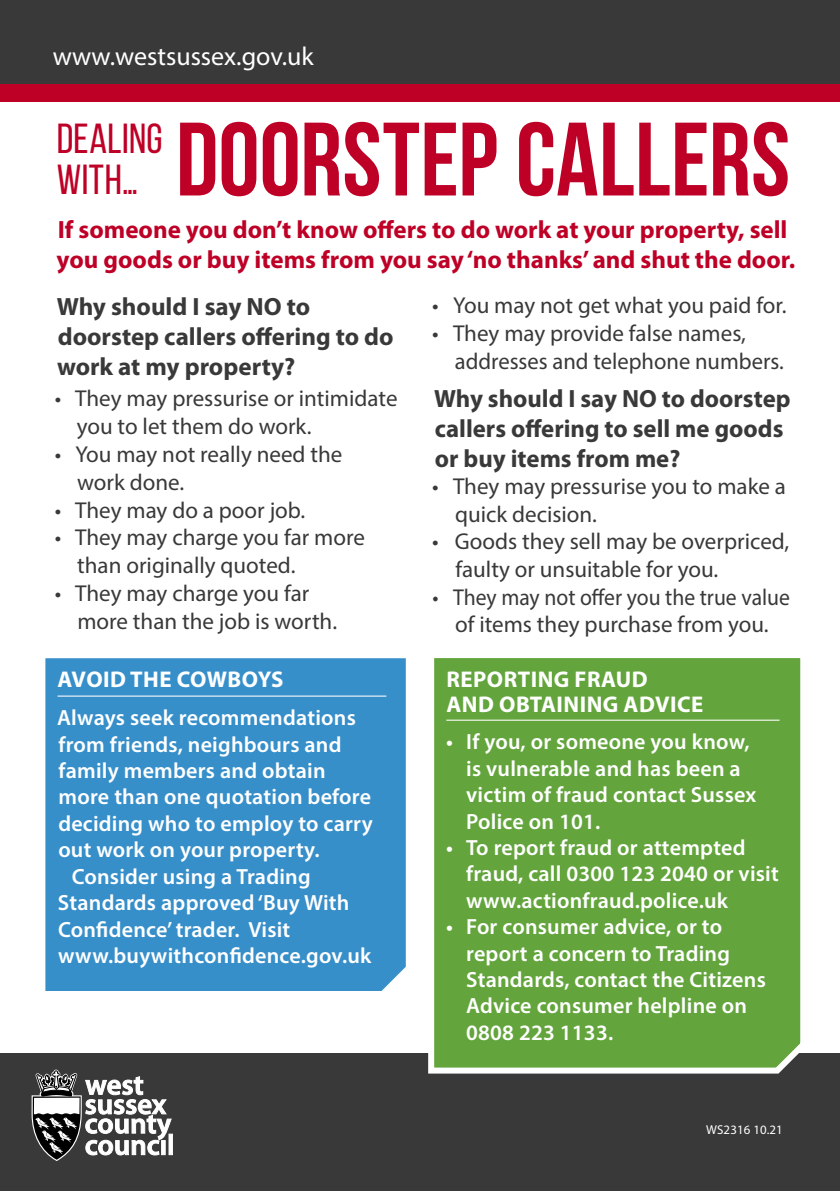
<style>
.page{position:relative;width:840px;height:1191px;background:#fff}
.page>*{position:absolute;margin:0;border:0;box-sizing:border-box;transform-origin:0 0}
.H1_Bebas_Regular{font:700 104px "Bebas Neue";letter-spacing:.005em;color:#be0027}
.H1_Bebas_Regular-2{font:42px/41.4px "Bebas Neue";letter-spacing:.01em;color:#be0027}
.t1{font:26px "Myriad Pro";color:#fff}
.t2{font:700 25px/30px "Myriad Pro";color:#393939}
.t3{font:700 25px/30px "Myriad Pro";color:#be0027}
.t4{font:23px/27.8px "Myriad Pro";color:#393939}
.t5{font:23px/27.6px "Myriad Pro";color:#393939;text-align:center;scale:.94 1}
.t6{font:700 22.8px/24.2px "Myriad Pro";letter-spacing:.02em;color:#fff}
.P_Myriad_Body_Text_B{font:600 22px/26.4px "Myriad Pro";letter-spacing:.01em;color:#fff}
.t7{font:12.8px "Myriad Pro";letter-spacing:.01em;color:#fff}
</style>
<div class="page">
<div style="left:0;top:1054px;width:839px;height:137px;background:#393939"></div>
<hr style="left:169px;top:1134px;width:3px;height:20px;background:#fff">
<svg style="left:32px;top:1069px;width:139px;height:92px"></svg>
<div style="left:45px;top:658px;width:360px;height:333px;background:#378fca"></div>
<div style="left:0;top:16px;width:839px;height:86px;background:#be0027"></div>
<div style="left:0;top:0;width:839px;height:84px;background:#393939"></div>
<svg style="left:425px;top:658px;width:386px;height:416px;background:#6daa48"></svg>
<hr style="left:57px;top:695px;width:329px;height:1px;background:#fff">
<hr style="left:446px;top:719px;width:333px;height:1px;background:#fff">
<p class="t1" style="left:53px;top:40px;width:262px">www.westsussex.gov.uk</p>
<h1 class="H1_Bebas_Regular-2" style="left:57px;top:117px;width:107px">DEALING<br>WITH…</h1>
<h1 class="H1_Bebas_Regular" style="left:176px;top:102px;width:615px">DOORSTEP CALLERS</h1>
<h2 class="t3" style="left:57px;top:214px;width:739px">If someone you don’t know offers to do work at your property, sell you goods or buy items from you say ‘no thanks’ and shut the door.</h2>
<h3 class="t2" style="left:57px;top:290px;width:338px">Why should I say NO to doorstep callers offering to do work at my property?</h3>
<p class="t4" style="left:77px;top:384px;width:322px;text-indent:-22px">• They may pressurise or intimidate you to let them do work.</p>
<p class="t4" style="left:77px;top:440px;width:266px;text-indent:-22px">• You may not really need the work done.</p>
<p class="t4" style="left:55px;top:495px;width:252px">• They may do a poor job.</p>
<p class="t4" style="left:77px;top:523px;width:289px;text-indent:-22px">• They may charge you far more than originally quoted.</p>
<p class="t4" style="left:77px;top:579px;width:261px;text-indent:-23px">• They may charge you far more than the job is worth.</p>
<h2 class="t6" style="left:57px;top:667px;width:227px">AVOID THE COWBOYS</h2>
<p class="P_Myriad_Body_Text_B" style="left:57px;top:704px;width:317px">Always seek recommendations from friends, neighbours and family members and obtain more than one quotation before deciding who to employ to carry out work on your property.</p>
<p class="P_Myriad_Body_Text_B" style="left:58px;top:862px;width:315px;text-indent:14px">Consider using a Trading<br>Standards approved ‘Buy With<br>Confidence’ trader. Visit www.buywithconfidence.gov.uk</p>
<p class="t4" style="left:432px;top:291px;width:355px">• You may not get what you paid for.</p>
<p class="t4" style="left:454px;top:319px;width:330px;text-indent:-23px">• They may provide false names, addresses and telephone numbers.</p>
<h3 class="t2" style="left:434px;top:382px;width:358px">Why should I say NO to doorstep callers offering to sell me goods or buy items from me?</h3>
<p class="t4" style="left:455px;top:472px;width:332px;text-indent:-23px">• They may pressurise you to make a quick decision.</p>
<p class="t4" style="left:455px;top:527px;width:335px;text-indent:-23px">• Goods they sell may be overpriced, faulty or unsuitable for you.</p>
<p class="t5" style="left:432px;top:583px;width:382px">• They may not offer you the true value of items they purchase from you.</p>
<h2 class="t6" style="left:446px;top:667px;width:258px">REPORTING FRAUD<br>AND OBTAINING ADVICE</h2>
<p class="P_Myriad_Body_Text_B" style="left:466px;top:728px;width:291px;text-indent:-20px">• If you, or someone you know, is vulnerable and has been a victim of fraud contact Sussex<br>Police on 101.</p>
<p class="P_Myriad_Body_Text_B" style="left:466px;top:834px;width:314px;text-indent:-20px">• To report fraud or attempted fraud, call 0300 123 2040 or visit www.actionfraud.police.uk</p>
<p class="P_Myriad_Body_Text_B" style="left:466px;top:913px;width:301px;text-indent:-20px">• For consumer advice, or to report a concern to Trading<br>Standards, contact the Citizens<br>Advice consumer helpline on<br>0808 223 1133.</p>
<p class="t7" style="left:705px;top:1122px;width:78px">WS2316 10.21</p>
</div>
